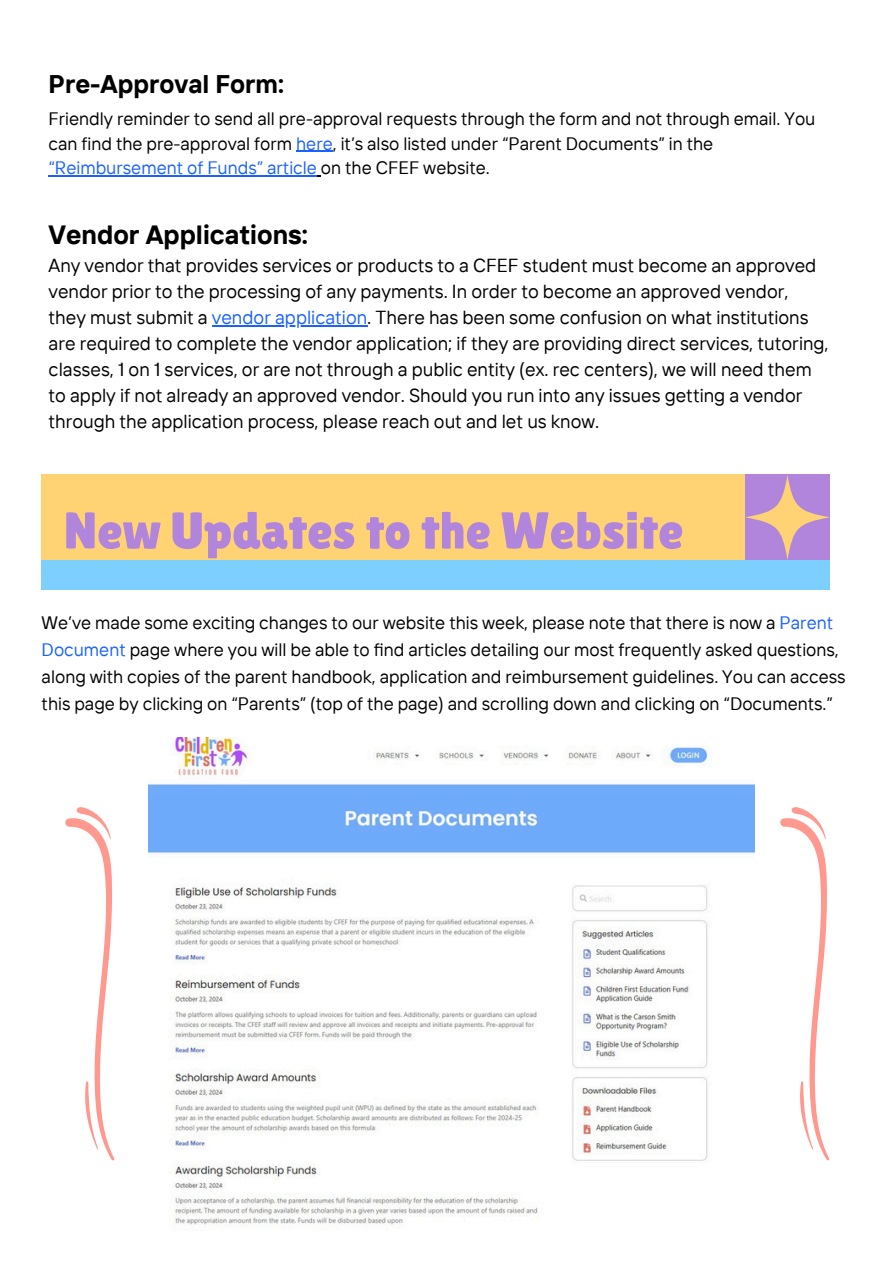
<style>
.page{position:relative;width:894px;height:1264px;background:#fff}
.page>*{position:absolute;margin:0;border:0;box-sizing:border-box;transform-origin:0 0}
.t1{font:51.75px "Lilita One";color:#b085db}
.t2{font:700 26.4px "TT Interphases";color:#000}
.t3{font:700 25.5px "TT Interphases";color:#000}
.t4{font:18.9px/25.8px "TT Interphases";color:#000}
.t5{font:18px/27px "TT Interphases";color:#000}
.s1{color:#1a62ff}
</style>
<div class="page">
<img style="left:149px;top:737px;width:605px;height:488px">
<svg style="left:65px;top:807px;width:50px;height:354px"></svg>
<div style="left:42px;top:474px;width:787px;height:114px;background:#ffd373"></div>
<svg style="left:780px;top:807px;width:49px;height:354px"></svg>
<div style="left:42px;top:560px;width:787px;height:30px;background:#7ccfff"></div>
<div style="left:744px;top:474px;width:85px;height:85px;background:#b085db"></div>
<svg style="left:744px;top:475px;width:85px;height:84px"></svg>
<hr style="left:296px;top:151px;width:37px;height:1px;background:#1a62ff">
<hr style="left:49px;top:175px;width:268px;height:1px;background:#1a62ff">
<hr style="left:212px;top:325px;width:155px;height:1px;background:#1a62ff">
<p class="t3" style="left:49px;top:68px;width:237px">Pre-Approval Form:</p>
<p class="t5" style="left:49px;top:106px;width:768px;line-height:24.8px">Friendly reminder to send all pre-approval requests through the form and not through email. You can find the pre-approval form <span class="s1">here</span>, it’s also listed under “Parent Documents” in the <span class="s1">“Reimbursement of Funds” article</span> on the CFEF website.</p>
<h1 class="t2" style="left:49px;top:218px;width:261px">Vendor Applications:</h1>
<p class="t4" style="left:49px;top:252px;width:769px">Any vendor that provides services or products to a CFEF student must become an approved vendor prior to the processing of any payments. In order to become an approved vendor, they must submit a <span class="s1">vendor application</span>. There has been some confusion on what institutions</p>
<p class="t4" style="left:49px;top:330px;width:781px">are required to complete the vendor application; if they are providing direct services, tutoring, classes, 1 on 1 services, or are not through a public entity (ex. rec centers), we will need them to apply if not already an approved vendor. Should you run into any issues getting a vendor through the application process, please reach out and let us know.</p>
<p class="t1" style="left:64px;top:500px;width:621px">New Updates to the Website</p>
<p class="t5" style="left:42px;top:608px;width:805px">We’ve made some exciting changes to our website this week, please note that there is now a <span class="s1">Parent Document</span> page where you will be able to find articles detailing our most frequently asked questions, along with copies of the parent handbook, application and reimbursement guidelines. You can access this page by clicking on “Parents” (top of the page) and scrolling down and clicking on “Documents.”</p>
</div>
